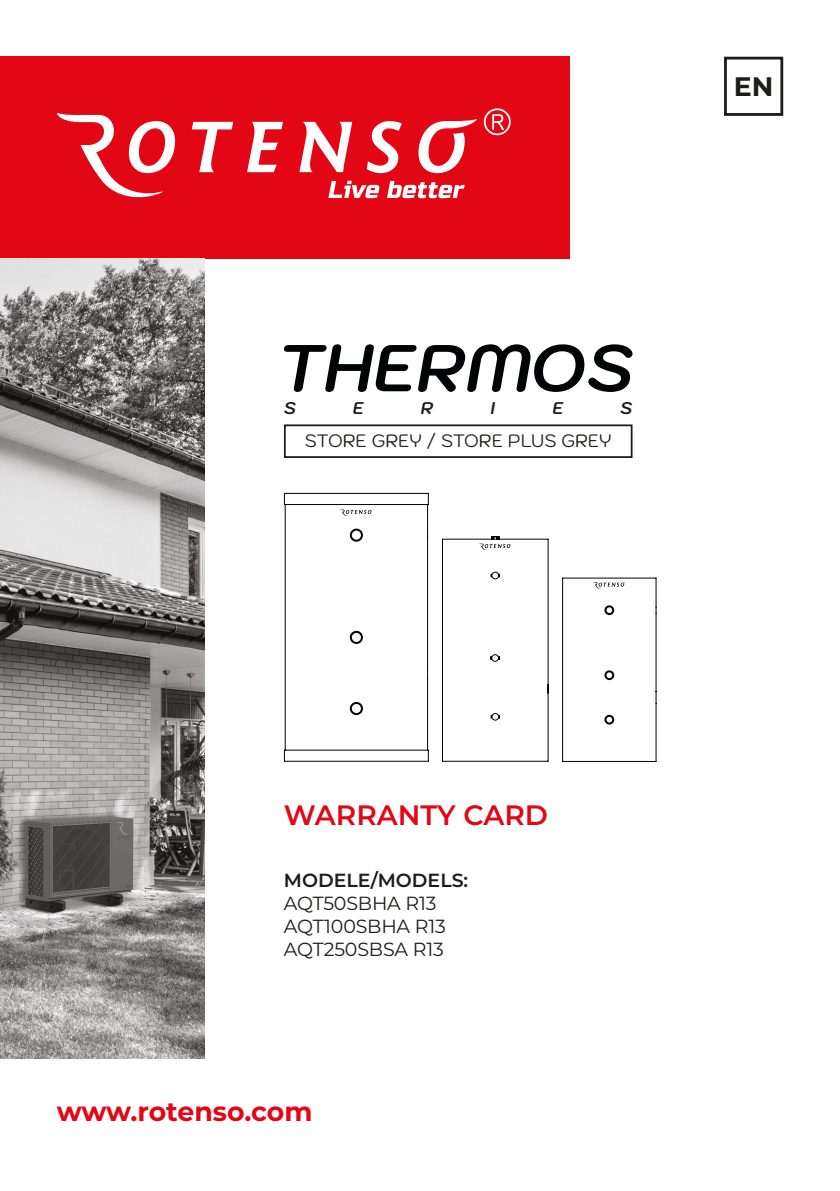
<style>
.page{position:relative;width:840px;height:1191px;background:#fff}
.page>*{position:absolute;margin:0;border:0;box-sizing:border-box;transform-origin:0 0}
.t1{font:600 28px "Montserrat";color:#e30614}
.t2{font:700 26.8px "Montserrat";letter-spacing:-.005em;color:#e30614}
.t3{font:700 26.8px "Montserrat";color:#1d1d1b}
.t4{font:19px "Montserrat";letter-spacing:-.01em;color:#1d1d1b}
.t5{font:600 19px "Montserrat";color:#1d1d1b}
.t6{font:17.8px "Kodchasan";color:#1d1d1b}
.t7{font:italic 700 17px "Kodchasan";color:#1d1d1b}
</style>
<div class="page">
<div style="left:723px;top:57px;width:59px;height:59px;border:3px solid #1d1d1b"></div>
<div style="left:284px;top:424px;width:348px;height:34px;border:2px solid #1d1d1b"></div>
<svg style="left:284px;top:344px;width:348px;height:48px"></svg>
<svg style="left:283px;top:492px;width:373px;height:270px"></svg>
<svg style="left:592px;top:582px;width:32px;height:7px"></svg>
<div style="left:0;top:57px;width:569px;height:202px;background:#e30614"></div>
<img style="left:0;top:259px;width:204px;height:799px">
<svg style="left:57px;top:113px;width:419px;height:86px"></svg>
<svg style="left:483px;top:108px;width:27px;height:27px"></svg>
<p class="t3" style="left:733px;top:67px;width:41px">EN</p>
<p class="t7" style="left:284px;top:398px;width:14px">S</p>
<p class="t7" style="left:353px;top:398px;width:13px">E</p>
<p class="t7" style="left:420px;top:398px;width:14px">R</p>
<p class="t7" style="left:490px;top:398px;width:7px">I</p>
<p class="t7" style="left:552px;top:398px;width:13px">E</p>
<p class="t7" style="left:620px;top:398px;width:14px">S</p>
<p class="t6" style="left:305px;top:430px;width:308px">STORE GREY / STORE PLUS GREY</p>
<p class="t1" style="left:284px;top:795px;width:265px">WARRANTY CARD</p>
<p class="t5" style="left:284px;top:867px;width:186px">MODELE/MODELS:</p>
<p class="t4" style="left:284px;top:890px;width:154px">AQT50SBHA R13</p>
<p class="t4" style="left:284px;top:913px;width:163px">AQT100SBHA R13</p>
<p class="t4" style="left:284px;top:936px;width:161px">AQT250SBSA R13</p>
<p class="t2" style="left:57px;top:1092px;width:257px">www.rotenso.com</p>
</div>
